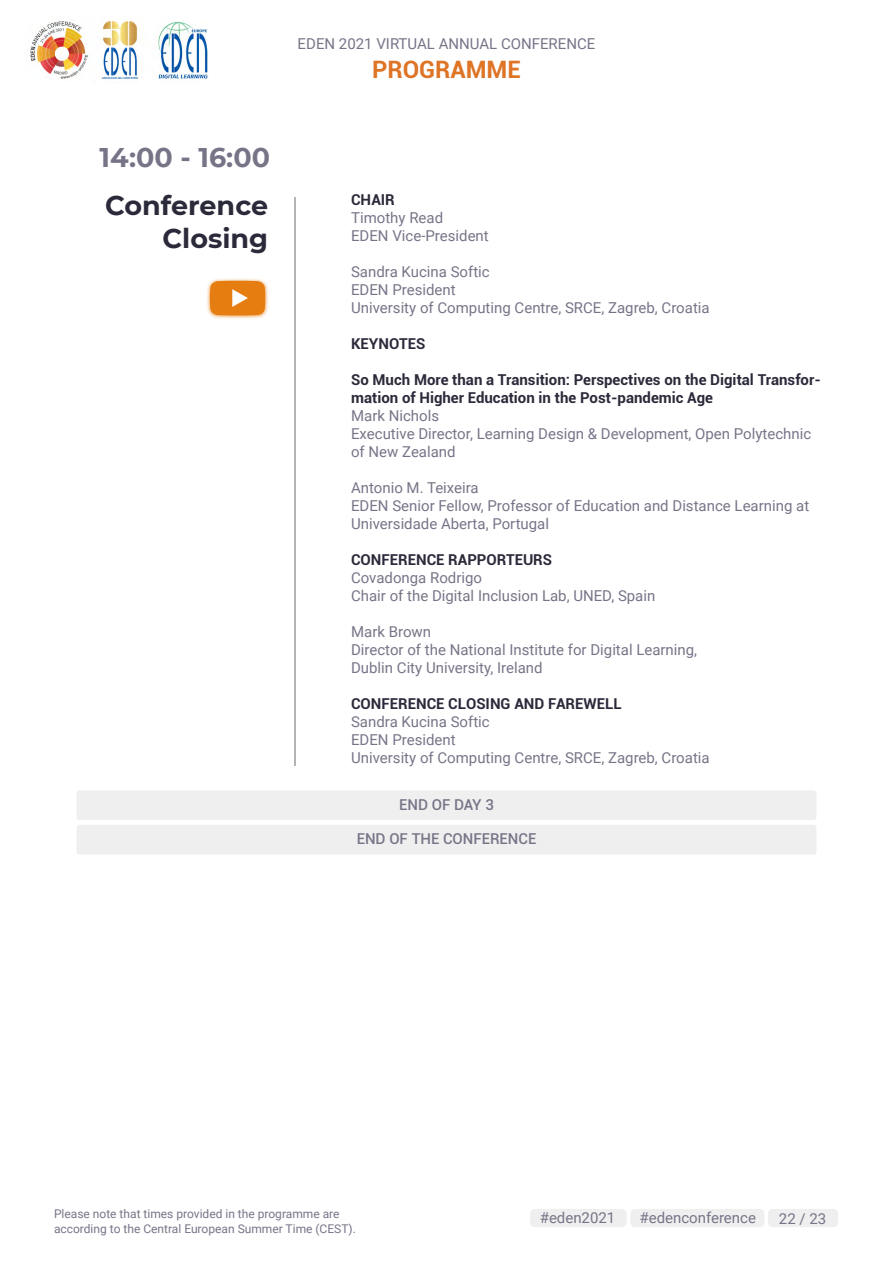
<style>
.page{position:relative;width:893px;height:1263px;background:#fff}
.page>*{position:absolute;margin:0;border:0;box-sizing:border-box;transform-origin:0 0}
.t1{font:700 27px/32.4px "Montserrat";color:#2b2a3a;text-align:right}
.t2{font:700 27px "Montserrat";color:#787488}
.t3{font:700 24px "Roboto";color:#de7426}
.t4{font:15px/18px "Roboto";color:#787488}
.t5{font:700 15px/18px "Roboto";color:#2b2a3a}
.t6{font:500 15px "Roboto";color:#787488}
.t7{font:12px/14.4px "Roboto";color:#787488}
</style>
<div class="page">
<img style="left:30px;top:20px;width:179px;height:61px">
<div style="left:768px;top:1209px;width:70px;height:18px;background:#efefef;border-radius:4px"></div>
<div style="left:530px;top:1209px;width:96px;height:18px;background:#efefef;border-radius:4px"></div>
<div style="left:630px;top:1209px;width:134px;height:18px;background:#efefef;border-radius:4px"></div>
<hr style="left:294px;top:197px;width:2px;height:568px;background:#b4b4b4">
<img style="left:207px;top:278px;width:62px;height:41px">
<svg style="left:210px;top:281px;width:55px;height:34px;background:#e88927"></svg>
<div style="left:77px;top:790px;width:739px;height:30px;background:#efefef;border-radius:3px"></div>
<div style="left:77px;top:825px;width:739px;height:29px;background:#efefef;border-radius:3px"></div>
<h1 class="t2" style="left:100px;top:138px;width:172px">14:00 - 16:00</h1>
<p class="t4" style="left:298px;top:34px;width:299px">EDEN 2021 VIRTUAL ANNUAL CONFERENCE</p>
<h2 class="t3" style="left:372px;top:52px;width:150px">PROGRAMME</h2>
<h1 class="t1" style="left:105px;top:188px;width:164px">Conference<br>Closing</h1>
<p class="t5" style="left:351px;top:190px;width:45px">CHAIR</p>
<p class="t4" style="left:351px;top:208px;width:139px">Timothy Read<br>EDEN Vice-President</p>
<p class="t4" style="left:351px;top:262px;width:360px">Sandra Kucina Softic<br>EDEN President<br>University of Computing Centre, SRCE, Zagreb, Croatia</p>
<p class="t5" style="left:351px;top:334px;width:76px">KEYNOTES</p>
<p class="t5" style="left:351px;top:370px;width:471px">So Much More than a Transition: Perspectives on the Digital Transfor&shy;mation of Higher Education in the Post-pandemic Age</p>
<p class="t4" style="left:351px;top:406px;width:462px">Mark Nichols<br>Executive Director, Learning Design &amp; Development, Open Polytechnic of New Zealand</p>
<p class="t4" style="left:351px;top:478px;width:460px">Antonio M. Teixeira<br>EDEN Senior Fellow, Professor of Education and Distance Learning at<br>Universidade Aberta, Portugal</p>
<p class="t5" style="left:351px;top:550px;width:203px">CONFERENCE RAPPORTEURS</p>
<p class="t4" style="left:351px;top:568px;width:306px">Covadonga Rodrigo<br>Chair of the Digital Inclusion Lab, UNED, Spain</p>
<p class="t4" style="left:351px;top:622px;width:348px">Mark Brown<br>Director of the National Institute for Digital Learning,<br>Dublin City University, Ireland</p>
<p class="t5" style="left:351px;top:694px;width:272px">CONFERENCE CLOSING AND FAREWELL</p>
<p class="t4" style="left:351px;top:712px;width:360px">Sandra Kucina Softic<br>EDEN President<br>University of Computing Centre, SRCE, Zagreb, Croatia</p>
<p class="t6" style="left:399px;top:794px;width:96px">END OF DAY 3</p>
<p class="t6" style="left:357px;top:828px;width:181px">END OF THE CONFERENCE</p>
<p class="t7" style="left:54px;top:1206px;width:303px">Please note that times provided in the programme are according to the Central European Summer Time (CEST).</p>
<p class="t4" style="left:540px;top:1208px;width:77px">#eden2021</p>
<p class="t4" style="left:639px;top:1208px;width:118px">#edenconference</p>
<p class="t4" style="left:779px;top:1208px;width:49px">22 / 23</p>
</div>
